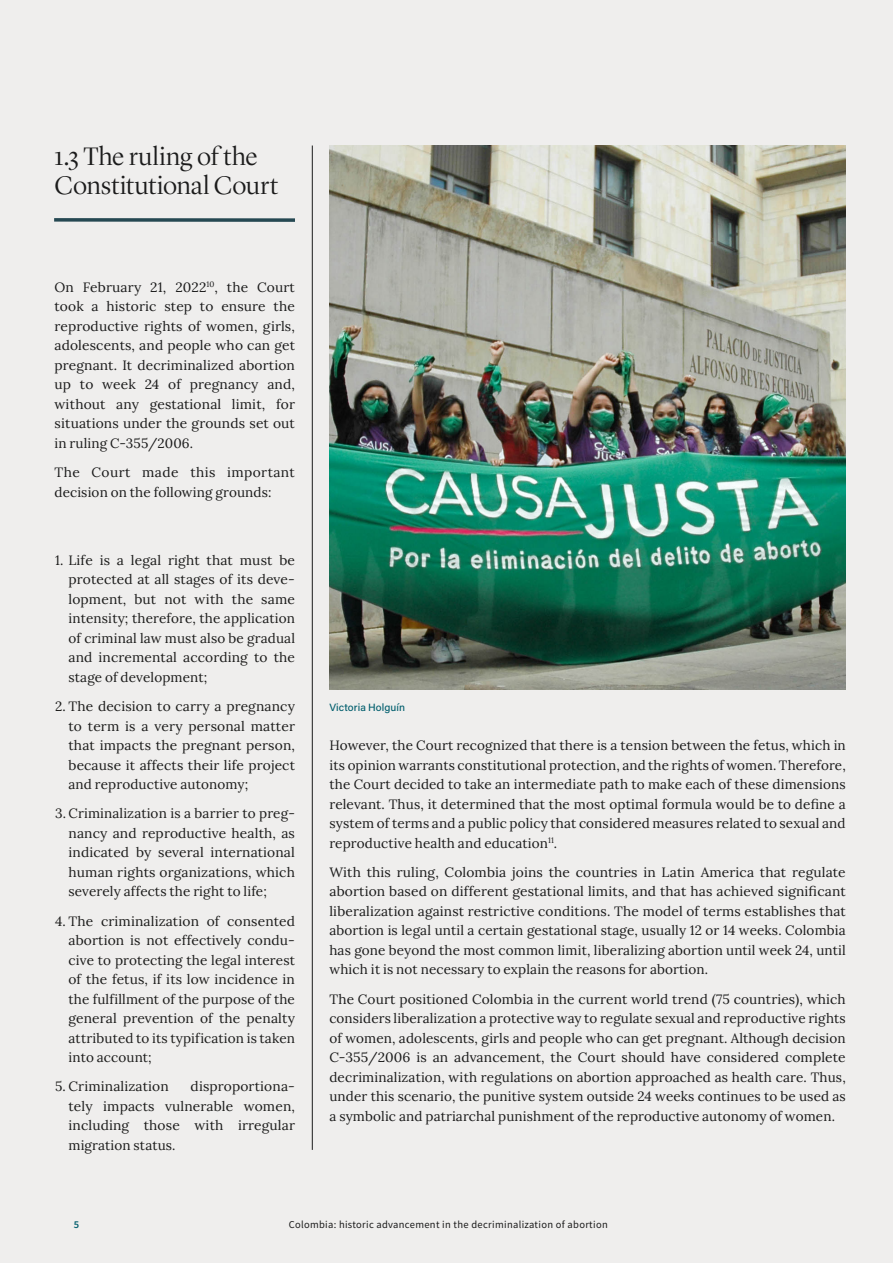
<style>
.page{position:relative;width:893px;height:1263px;background:#fff}
.page>*{position:absolute;margin:0;border:0;box-sizing:border-box;transform-origin:0 0}
.Body-H2{font:300 26.25px/29.2px "Lyon Display";letter-spacing:.005em;color:#1b1b1b}
.Body-Text{font:13.5px/19.5px "Lora";letter-spacing:.01em;color:#1b1b1b;text-align:justify}
.t1{font:13.5px/19.5px "Lora";letter-spacing:.01em;color:#1c1c1b;text-align:justify}
.Body-Footer{font:10.5px "Source Sans Pro";letter-spacing:.03em;color:#1b1b1b}
.Body-Text-2{font:500 10.5px "Acumin Pro";letter-spacing:.01em;color:#015e6d}
.t2{font:600 10.5px "Source Sans Pro";color:#015e6d}
</style>
<div class="page">
<div style="left:0;top:0;width:892px;height:1263px;background:#efeeed"></div>
<svg style="left:54px;top:218px;width:241px;height:4px"></svg>
<hr style="left:312px;top:145px;width:1px;height:1005px;background:#1b1b1b">
<img style="left:329px;top:146px;width:517px;height:544px">
<p class="Body-H2" style="left:55px;top:140px;width:225px">1.3 The ruling of the<br>Constitutional Court</p>
<p class="Body-Text" style="left:54px;top:276px;width:242px">On February 21, 2022<sup>10</sup>, the Court took a historic step to ensure the reproductive rights of women, girls, adolescents, and people who can get pregnant. It decriminalized abortion up to week 24 of pregnancy and, without any gestational limit, for situations under the grounds set out in ruling C-355/2006.</p>
<p class="Body-Text" style="left:54px;top:462px;width:242px">The Court made this important decision on the following grounds:</p>
<p class="t1" style="left:69px;top:549px;width:228px;text-indent:-14px">1. Life is a legal right that must be protected at all stages of its deve&shy;lopment, but not with the same intensity; therefore, the application of criminal law must also be gradual and incremental according to the stage of development;</p>
<p class="t1" style="left:69px;top:696px;width:228px;text-indent:-14px">2. The decision to carry a pregnancy to term is a very personal matter that impacts the pregnant person, because it affects their life project and reproductive autonomy;</p>
<p class="t1" style="left:69px;top:803px;width:228px;text-indent:-14px">3. Criminalization is a barrier to preg&shy;nancy and reproductive health, as indicated by several international human rights organizations, which severely affects the right to life;</p>
<p class="t1" style="left:69px;top:910px;width:228px;text-indent:-14px">4. The criminalization of consented abortion is not effectively condu&shy;cive to protecting the legal interest of the fetus, if its low incidence in the fulfillment of the purpose of the general prevention of the penalty attributed to its typification is taken into account;</p>
<p class="t1" style="left:55px;top:1076px;width:115px">5. Criminalization</p>
<p class="t1" style="left:69px;top:1076px;width:228px;text-indent:122px">disproportiona&shy;tely impacts vulnerable women, including those with irregular migration status.</p>
<p class="Body-Text-2" style="left:329px;top:700px;width:77px">Victoria Holguín</p>
<p class="Body-Text" style="left:329px;top:735px;width:518px">However, the Court recognized that there is a tension between the fetus, which in its opinion warrants constitutional protection, and the rights of women. Therefore, the Court decided to take an intermediate path to make each of these dimensions relevant. Thus, it determined that the most optimal formula would be to define a system of terms and a public policy that considered measures related to sexual and reproductive health and education<sup>11</sup>.</p>
<p class="Body-Text" style="left:329px;top:861px;width:518px">With this ruling, Colombia joins the countries in Latin America that regulate abortion based on different gestational limits, and that has achieved significant liberalization against restrictive conditions. The model of terms establishes that abortion is legal until a certain gestational stage, usually 12 or 14 weeks. Colombia has gone beyond the most common limit, liberalizing abortion until week 24, until which it is not necessary to explain the reasons for abortion.</p>
<p class="Body-Text" style="left:329px;top:988px;width:518px">The Court positioned Colombia in the current world trend (75 countries), which considers liberalization a protective way to regulate sexual and reproductive rights of women, adolescents, girls and people who can get pregnant. Although decision C-355/2006 is an advancement, the Court should have considered complete decriminalization, with regulations on abortion approached as health care. Thus, under this scenario, the punitive system outside 24 weeks continues to be used as a symbolic and patriarchal punishment of the reproductive autonomy of women.</p>
<p class="t2" style="left:74px;top:1217px;width:7px">5</p>
<p class="Body-Footer" style="left:289px;top:1218px;width:321px">Colombia: historic advancement in the decriminalization of abortion</p>
</div>
